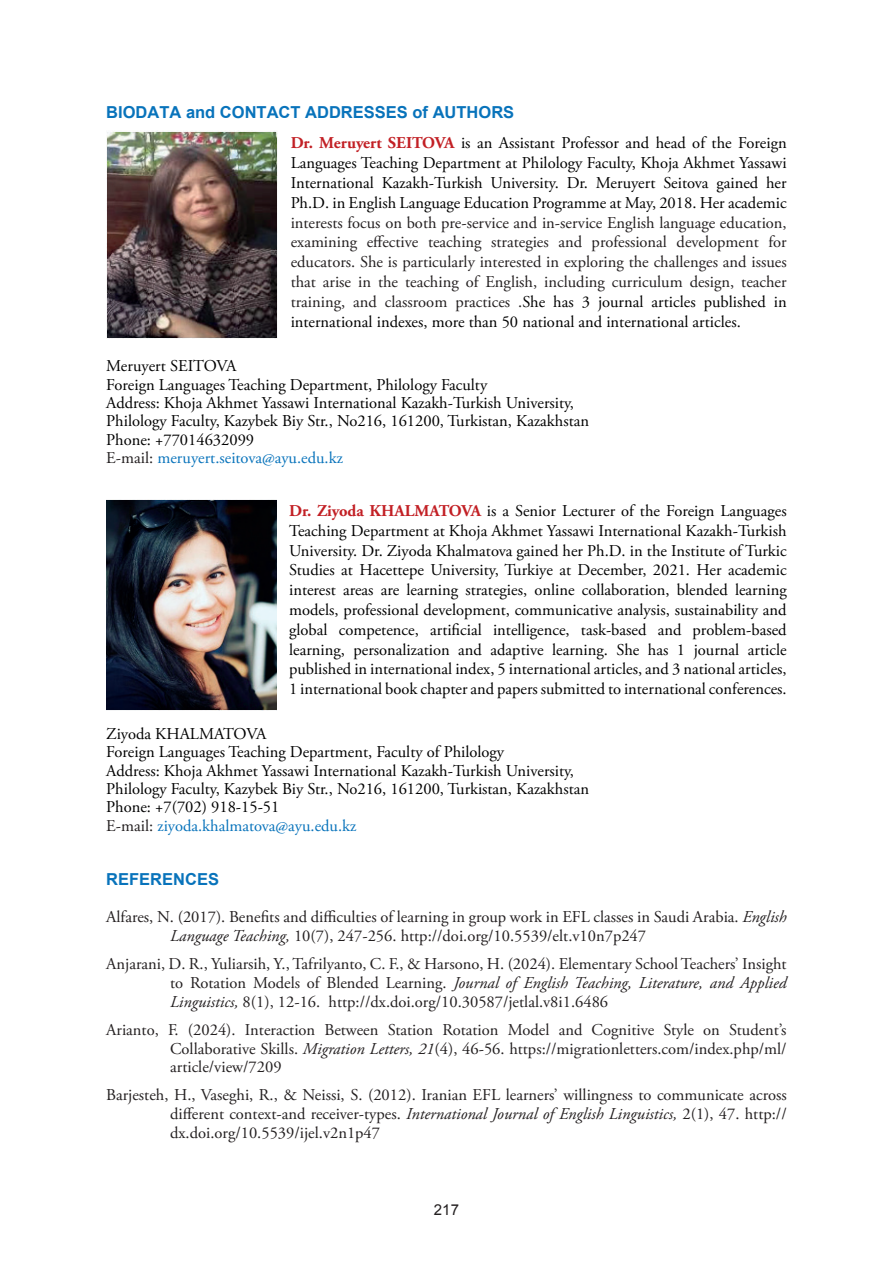
<style>
.page{position:relative;width:893px;height:1263px;background:#fff}
.page>*{position:absolute;margin:0;border:0;box-sizing:border-box;transform-origin:0 0}
.t1{font:16.5px/19.8px "Adobe Garamond Pro";color:#000001;text-align:justify}
.t2{font:16.5px/19.8px "Adobe Garamond Pro";color:#231f20;text-align:justify}
.t3{font:700 16.5px "Arial";color:#0873bb}
.t4{font:15px "Arial";color:#231f20}
.s1{font-weight:700;color:#c22025}
.s2{color:#000001}
.s3{color:#231f20}
.s4{color:#0873bb}
.s5{font-style:italic}
</style>
<div class="page">
<img style="left:106px;top:130px;width:172px;height:209px">
<img style="left:106px;top:499px;width:170px;height:211px">
<p class="t3" style="left:106px;top:102px;width:409px">BIODATA and CONTACT ADDRESSES of AUTHORS</p>
<p class="t1" style="left:291px;top:134px;width:497px"><span class="s1">Dr. Meruyert SEITOVA</span> is an Assistant Professor and head of the Foreign Languages Teaching Department at Philology Faculty, Khoja Akhmet Yassawi International Kazakh-Turkish University. Dr. Meruyert Seitova gained her Ph.D. in English Language Education Programme at May, 2018. Her academic</p>
<p class="t2" style="left:291px;top:213px;width:498px">interests focus on both pre-service and in-service English language education, examining effective teaching strategies and professional development for educators. She is particularly interested in exploring the challenges and issues that arise in the teaching of English, including curriculum design, teacher training, and classroom practices .<span class="s2">She has 3 journal articles published in international indexes, more than 50 national and international articles.</span></p>
<p class="t1" style="left:106px;top:357px;width:484px;line-height:18.5px;text-align:left">Meruyert SEITOVA<br>Foreign Languages Teaching Department, Philology Faculty<br>Address: Khoja Akhmet Yassawi International Kazakh-Turkish University, Philology Faculty, Kazybek Biy Str., No216, 161200, Turkistan, Kazakhstan Phone: +77014632099<br><span class="s3">E-mail:</span> <span class="s4">meruyert.seitova@ayu.edu.kz</span></p>
<p class="t1" style="left:289px;top:501px;width:499px"><span class="s1">Dr. Ziyoda KHALMATOVA</span> is a Senior Lecturer of the Foreign Languages Teaching Department at Khoja Akhmet Yassawi International Kazakh-Turkish University. Dr. Ziyoda Khalmatova gained her Ph.D. in the Institute of Turkic Studies at Hacettepe University, Turkiye at December, 2021. Her academic interest areas are learning strategies, online collaboration, blended learning models, professional development, communicative analysis, sustainability and global competence, artificial intelligence, task-based and problem-based learning, personalization and adaptive learning. She has 1 journal article published in international index, 5 international articles, and 3 national articles, 1 international book chapter and papers submitted to international conferences.</p>
<p class="t1" style="left:106px;top:725px;width:484px;line-height:18.5px;text-align:left">Ziyoda KHALMATOVA<br>Foreign Languages Teaching Department, Faculty of Philology<br>Address: Khoja Akhmet Yassawi International Kazakh-Turkish University, Philology Faculty, Kazybek Biy Str., No216, 161200, Turkistan, Kazakhstan Phone: +7(702) 918-15-51<br><span class="s3">E-mail:</span> <span class="s4">ziyoda.khalmatova@ayu.edu.kz</span></p>
<p class="t3" style="left:106px;top:868px;width:114px">REFERENCES</p>
<p class="t2" style="left:170px;top:907px;width:618px;line-height:18.9px;text-indent:-64px">Alfares, N. (2017). Benefits and difficulties of learning in group work in EFL classes in Saudi Arabia. <span class="s5">English<br>Language Teaching,</span> 10(7), 247-256. http://doi.org/10.5539/elt.v10n7p247</p>
<p class="t2" style="left:170px;top:954px;width:618px;line-height:18.9px;text-indent:-64px">Anjarani, D. R., Yuliarsih, Y., Tafrilyanto, C. F., &amp; Harsono, H. (2024). Elementary School Teachers’ Insight to Rotation Models of Blended Learning. <span class="s5">Journal of English Teaching, Literature, and Applied Linguistics,</span> 8(1), 12-16. http://dx.doi.org/10.30587/jetlal.v8i1.6486</p>
<p class="t2" style="left:170px;top:1020px;width:618px;line-height:19px;text-indent:-64px">Arianto, F. (2024). Interaction Between Station Rotation Model and Cognitive Style on Student’s Collaborative Skills. <span class="s5">Migration Letters, 21</span>(4), 46-56. https://migrationletters.com/index.php/ml/ article/view/7209</p>
<p class="t2" style="left:170px;top:1086px;width:618px;line-height:19px;text-indent:-64px">Barjesteh, H., Vaseghi, R., &amp; Neissi, S. (2012). Iranian EFL learners’ willingness to communicate across different context-and receiver-types. <span class="s5">International Journal of English Linguistics,</span> 2(1), 47. http:// dx.doi.org/10.5539/ijel.v2n1p47</p>
<p class="t4" style="left:434px;top:1199px;width:27px">217</p>
</div>
